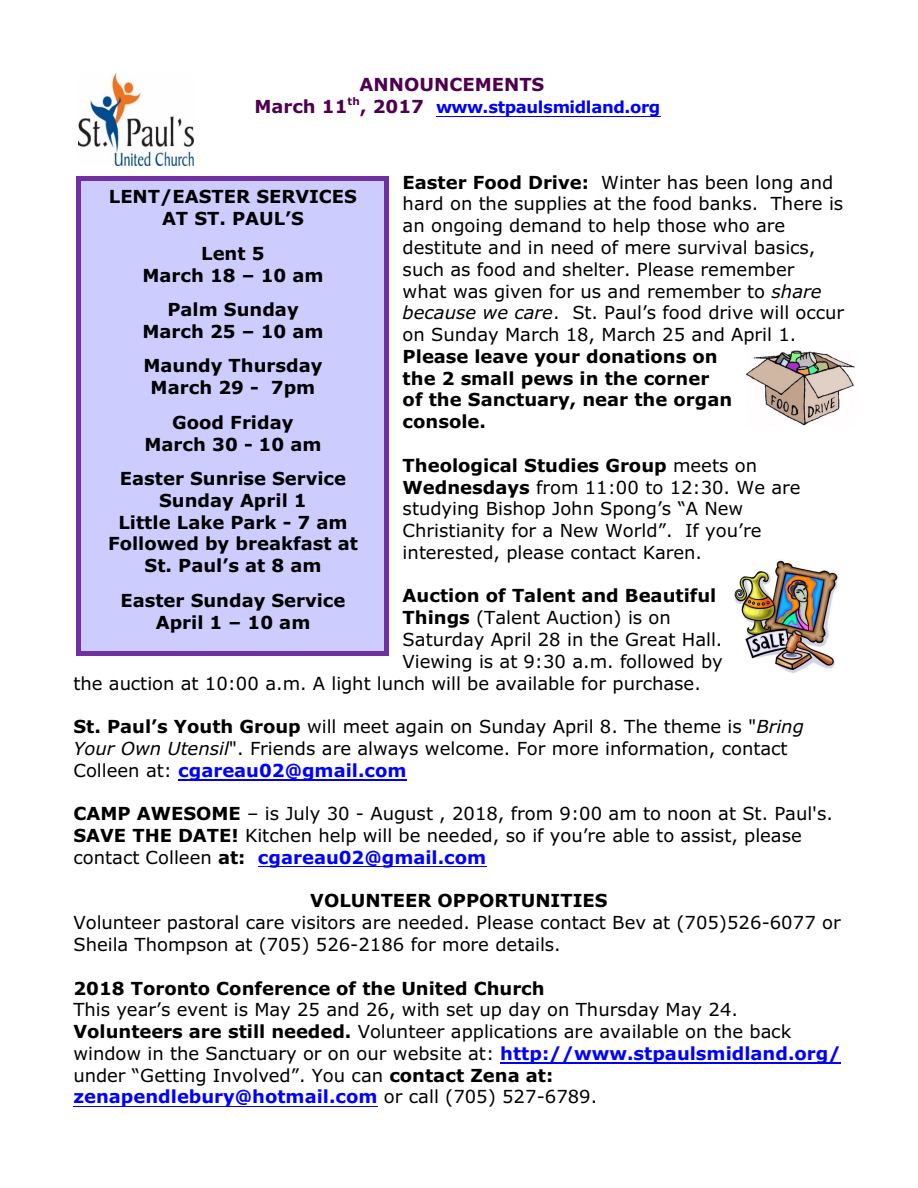
<style>
.page{position:relative;width:918px;height:1188px;background:#fff}
.page>*{position:absolute;margin:0;border:0;box-sizing:border-box;transform-origin:0 0}
.t1{font:18px/21.8px "Verdana";color:#000}
.t2{font:700 18px/21.8px "Verdana";color:#000;text-align:center}
.t3{font:700 18px/21.8px "Verdana";color:#4f004f}
.t4{font:700 16.5px "Verdana";letter-spacing:-.025em;color:#00f}
.t5{font:700 10.5px "Verdana";color:#4f004f}
.s1{font-weight:700}
.s2{font-style:italic}
.s3{font-weight:700;color:#00f}
</style>
<div class="page">
<img style="left:78px;top:73px;width:115px;height:92px">
<img style="left:734px;top:560px;width:104px;height:113px">
<div style="left:77px;top:176px;width:312px;height:480px;background:#ccf"></div>
<hr style="left:77px;top:176px;width:4px;height:480px;background:#7030a1">
<hr style="left:385px;top:176px;width:4px;height:480px;background:#7030a1">
<div style="left:77px;top:176px;width:312px;height:5px;background:#7030a1"></div>
<div style="left:77px;top:651px;width:312px;height:5px;background:#7030a1"></div>
<hr style="left:436px;top:116px;width:224px;height:1px;background:#00f">
<hr style="left:178px;top:779px;width:229px;height:1px;background:#00f">
<hr style="left:258px;top:866px;width:228px;height:1px;background:#00f">
<hr style="left:500px;top:1063px;width:341px;height:1px;background:#00f">
<hr style="left:73px;top:1106px;width:305px;height:1px;background:#00f">
<img style="left:746px;top:350px;width:108px;height:76px">
<p class="t3" style="left:254px;top:76px;width:292px;text-indent:105px">ANNOUNCEMENTS<br>March 11 , 2017</p>
<p class="t5" style="left:348px;top:97px;width:14px">th</p>
<p class="t4" style="left:436px;top:101px;width:226px">www.stpaulsmidland.org</p>
<p class="t1" style="left:403px;top:173px;width:443px"><span class="s1">Easter Food Drive:</span> Winter has been long and hard on the supplies at the food banks. There is an ongoing demand to help those who are destitute and in need of mere survival basics, such as food and shelter. Please remember<br>what was given for us and remember to <span class="s2">share because we care</span>. St. Paul’s food drive will occur on Sunday March 18, March 25 and April 1.</p>
<p class="t2" style="left:403px;top:347px;width:331px;text-align:left">Please leave your donations on the 2 small pews in the corner of the Sanctuary, near the organ console.</p>
<p class="t1" style="left:403px;top:456px;width:399px"><span class="s1">Theological Studies Group</span> meets on <span class="s1">Wednesdays</span> from 11:00 to 12:30. We are studying Bishop John Spong’s “A New Christianity for a New World”. If you’re interested, please contact Karen.</p>
<p class="t2" style="left:403px;top:587px;width:315px">Auction of Talent and Beautiful</p>
<p class="t1" style="left:403px;top:608px;width:270px"><span class="s1">Things</span> (Talent Auction) is on</p>
<p class="t1" style="left:403px;top:630px;width:321px">Saturday April 28 in the Great Hall.</p>
<p class="t1" style="left:403px;top:652px;width:322px">Viewing is at 9:30 a.m. followed by</p>
<p class="t1" style="left:73px;top:674px;width:629px">the auction at 10:00 a.m. A light lunch will be available for purchase.</p>
<p class="t1" style="left:73px;top:717px;width:732px"><span class="s1">St. Paul’s Youth Group</span> will meet again on Sunday April 8. The theme is "<span class="s2">Bring<br>Your Own Utensil</span>". Friends are always welcome. For more information, contact<br>Colleen at: <span class="s3">cgareau02@gmail.com</span></p>
<p class="t1" style="left:73px;top:804px;width:761px"><span class="s1">CAMP AWESOME</span> – is July 30 - August , 2018, from 9:00 am to noon at St. Paul's.<br><span class="s1">SAVE THE DATE!</span> Kitchen help will be needed, so if you’re able to assist, please contact Colleen <span class="s1">at:</span> <span class="s3">cgareau02@gmail.com</span></p>
<p class="t2" style="left:310px;top:891px;width:299px">VOLUNTEER OPPORTUNITIES</p>
<p class="t1" style="left:73px;top:913px;width:769px">Volunteer pastoral care visitors are needed. Please contact Bev at (705)526-6077 or<br>Sheila Thompson at (705) 526-2186 for more details.</p>
<p class="t2" style="left:73px;top:979px;width:473px">2018 Toronto Conference of the United Church</p>
<p class="t1" style="left:73px;top:1000px;width:769px">This year’s event is May 25 and 26, with set up day on Thursday May 24.<br><span class="s1">Volunteers are still needed.</span> Volunteer applications are available on the back window in the Sanctuary or on our website at: <span class="s3">http://www.stpaulsmidland.org/ </span>under “Getting Involved”. You can <span class="s1">contact Zena at: </span><span class="s3">zenapendlebury@hotmail.com</span> or call (705) 527-6789.</p>
<p class="t2" style="left:109px;top:188px;width:250px">LENT/EASTER SERVICES<br>AT ST. PAUL’S</p>
<p class="t2" style="left:142px;top:244px;width:183px">Lent 5<br>March 18 – 10 am</p>
<p class="t2" style="left:142px;top:300px;width:183px">Palm Sunday<br>March 25 – 10 am</p>
<p class="t2" style="left:143px;top:357px;width:181px">Maundy Thursday<br>March 29 - 7pm</p>
<p class="t2" style="left:145px;top:413px;width:178px">Good Friday<br>March 30 - 10 am</p>
<p class="t2" style="left:108px;top:469px;width:252px">Easter Sunrise Service<br>Sunday April 1<br>Little Lake Park - 7 am<br>Followed by breakfast at<br>St. Paul’s at 8 am</p>
<p class="t2" style="left:120px;top:591px;width:227px">Easter Sunday Service<br>April 1 – 10 am</p>
</div>
